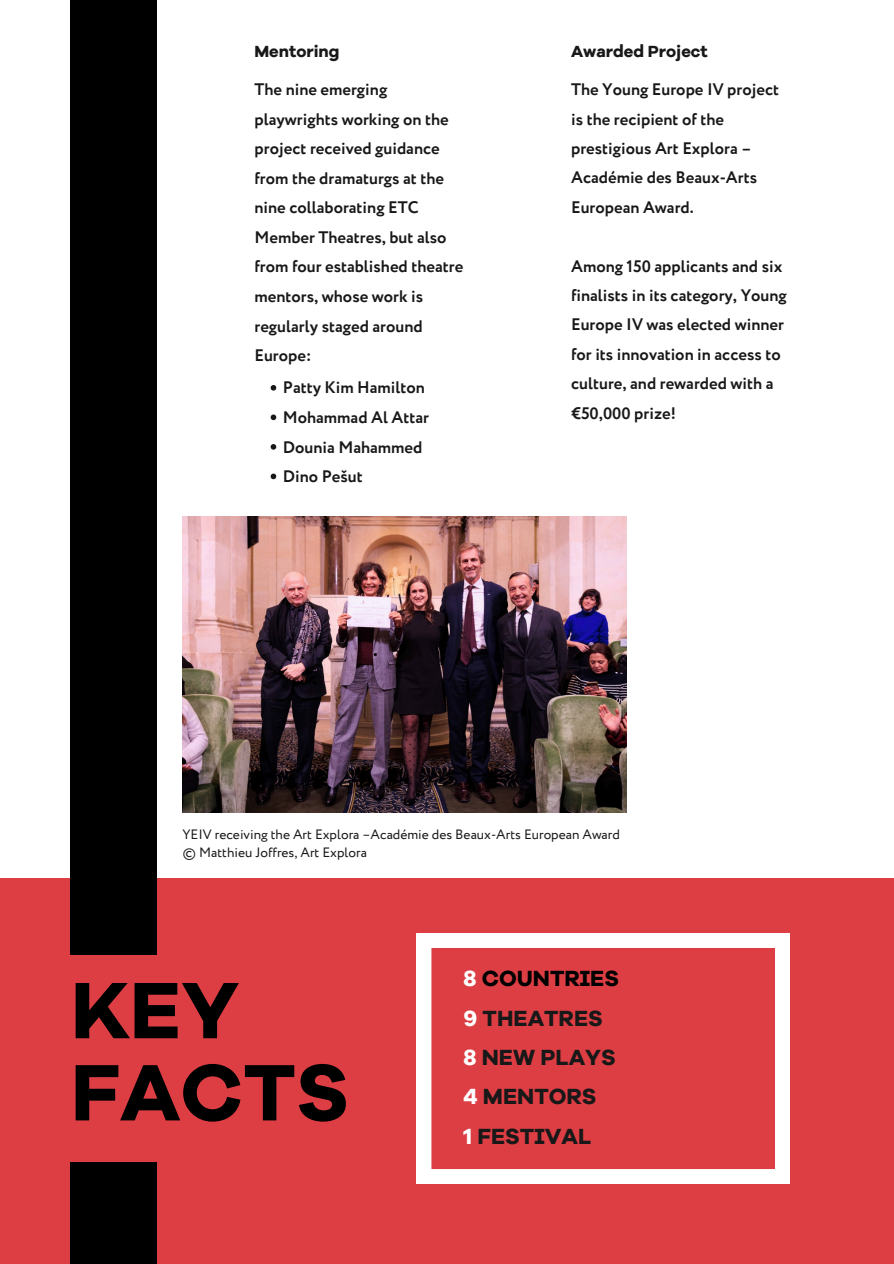
<style>
.page{position:relative;width:894px;height:1264px;background:#fff}
.page>*{position:absolute;margin:0;border:0;box-sizing:border-box;transform-origin:0 0}
.t1{font:82.35px/82.2px "Galano Grotesque Alt Regular 2";color:#000}
.t2{font:22.65px/39.5px "Galano Grotesque Alt Regular 2";color:#181818}
.t3{font:700 16.65px/29.5px "Circe";color:#181818}
.t4{font:16.65px "Galano Grotesque Alt Regular 2";color:#181818}
.t5{font:13.5px "Circe";color:#181818}
.s1{color:#fff}
.s2{color:#000}
</style>
<div class="page">
<div style="left:0;top:878px;width:893px;height:385px;background:#dd3e44"></div>
<div style="left:71px;top:0;width:86px;height:954px;background:#000"></div>
<div style="left:71px;top:1162px;width:86px;height:101px;background:#000"></div>
<img style="left:182px;top:516px;width:444px;height:296px">
<svg style="left:416px;top:933px;width:373px;height:250px"></svg>
<svg style="left:270px;top:385px;width:6px;height:5px"></svg>
<svg style="left:270px;top:414px;width:6px;height:6px"></svg>
<svg style="left:270px;top:444px;width:6px;height:5px"></svg>
<svg style="left:270px;top:473px;width:6px;height:6px"></svg>
<p class="t4" style="left:254px;top:45px;width:87px">Mentoring</p>
<p class="t3" style="left:254px;top:76px;width:210px">The nine emerging playwrights working on the project received guidance from the dramaturgs at the nine collaborating ETC<br>Member Theatres, but also from four established theatre mentors, whose work is regularly staged around<br>Europe:</p>
<p class="t3" style="left:283px;top:374px;width:144px">Patty Kim Hamilton</p>
<h4 class="t3" style="left:283px;top:403px;width:148px">Mohammad Al Attar</h4>
<h3 class="t3" style="left:283px;top:433px;width:141px">Dounia Mahammed</h3>
<h3 class="t3" style="left:283px;top:462px;width:81px">Dino Pešut</h3>
<p class="t4" style="left:571px;top:44px;width:138px">Awarded Project</p>
<p class="t3" style="left:571px;top:76px;width:209px">The Young Europe IV project is the recipient of the prestigious Art Explora –<br>Académie des Beaux-Arts<br>European Award.</p>
<p class="t3" style="left:571px;top:252px;width:217px">Among 150 applicants and six finalists in its category, Young<br>Europe IV was elected winner for its innovation in access to culture, and rewarded with a €50,000 prize!</p>
<h1 class="t5" style="left:182px;top:824px;width:439px">YEIV receiving the Art Explora –Académie des Beaux-Arts European Award</h1>
<p class="t5" style="left:182px;top:842px;width:186px">© Matthieu Joffres, Art Explora</p>
<p class="t1" style="left:71px;top:975px;width:280px">KEY<br>FACTS</p>
<h3 class="t2" style="left:463px;top:960px;width:157px"><span class="s1">8</span> <span class="s2">COUNTRIES<br></span><span class="s1">9</span> THEATRES<br><span class="s1">8</span> NEW PLAYS<br><span class="s1">4</span> MENTORS<br><span class="s1">1</span> FESTIVAL</h3>
</div>
